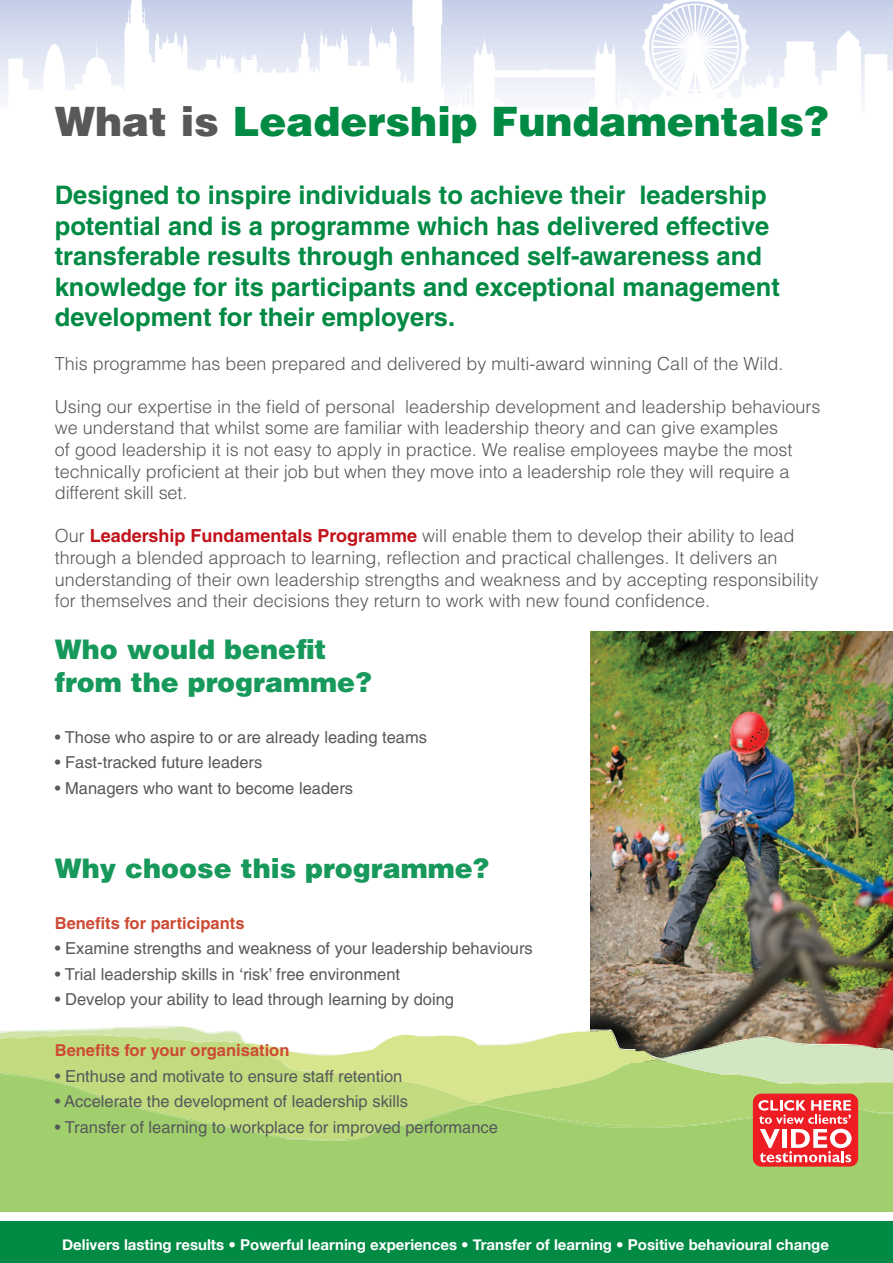
<style>
.page{position:relative;width:893px;height:1263px;background:#fff}
.page>*{position:absolute;margin:0;border:0;box-sizing:border-box;transform-origin:0 0}
.t1{font:900 40.5px "Helvetica";color:#008a43}
.t2{font:900 27px/33px "Helvetica";color:#17995b}
.t3{font:700 25.5px/30.6px "Helvetica";color:#008a43}
.t4{font:300 18px/21.6px "Helvetica";color:#57585a}
.t5{font:16.5px "Helvetica";color:#57585a}
.t6{font:700 16.5px "Helvetica";color:#cd4b34}
.t7{font:700 15px "Helvetica Neue";color:#fff}
.s1{color:#57585a}
.s2{font-weight:700;color:#c2121a}
</style>
<div class="page">
<img style="left:590px;top:631px;width:303px;height:370px">
<svg style="left:0;top:0;width:893px;height:98px"></svg>
<svg style="left:0;top:1001px;width:893px;height:211px;fill:#a1cf6e"></svg>
<div style="left:0;top:1221px;width:893px;height:42px;background:#008a43"></div>
<div style="left:753px;top:1093px;width:105px;height:73px;background:linear-gradient(to right,#ee1e23,#ee1d23);border-radius:8px"></div>
<svg style="left:0;top:1020px;width:893px;height:142px"></svg>
<h1 class="t1" style="left:55px;top:95px;width:776px"><span class="s1">What is</span> Leadership Fundamentals?</h1>
<p class="t3" style="left:55px;top:179px;width:727px">Designed to inspire individuals to achieve their leadership potential and is a programme which has delivered effective transferable results through enhanced self-awareness and knowledge for its participants and exceptional management development for their employers.</p>
<p class="t4" style="left:55px;top:352px;width:730px">This programme has been prepared and delivered by multi-award winning Call of the Wild.</p>
<p class="t4" style="left:55px;top:395px;width:767px">Using our expertise in the field of personal leadership development and leadership behaviours we understand that whilst some are familiar with leadership theory and can give examples<br>of good leadership it is not easy to apply in practice. We realise employees maybe the most technically proficient at their job but when they move into a leadership role they will require a different skill set.</p>
<p class="t4" style="left:55px;top:525px;width:765px">Our <span class="s2">Leadership Fundamentals Programme</span> will enable them to develop their ability to lead through a blended approach to learning, reflection and practical challenges. It delivers an understanding of their own leadership strengths and weakness and by accepting responsibility for themselves and their decisions they return to work with new found confidence.</p>
<h2 class="t2" style="left:55px;top:632px;width:319px">Who would benefit from the programme?</h2>
<p class="t5" style="left:55px;top:727px;width:374px">• Those who aspire to or are already leading teams</p>
<p class="t5" style="left:55px;top:753px;width:209px">• Fast-tracked future leaders</p>
<p class="t5" style="left:55px;top:778px;width:300px">• Managers who want to become leaders</p>
<h2 class="t2" style="left:55px;top:851px;width:436px">Why choose this programme?</h2>
<p class="t6" style="left:55px;top:913px;width:191px">Benefits for participants</p>
<p class="t5" style="left:55px;top:939px;width:480px">• Examine strengths and weakness of your leadership behaviours</p>
<p class="t5" style="left:55px;top:964px;width:347px">• Trial leadership skills in ‘risk’ free environment</p>
<p class="t5" style="left:55px;top:990px;width:401px">• Develop your ability to lead through learning by doing</p>
<p class="t6" style="left:55px;top:1040px;width:236px">Benefits for your organisation</p>
<p class="t5" style="left:55px;top:1066px;width:349px">• Enthuse and motivate to ensure staff retention</p>
<p class="t5" style="left:55px;top:1092px;width:355px">• Accelerate the development of leadership skills</p>
<p class="t5" style="left:55px;top:1117px;width:445px">• Transfer of learning to workplace for improved performance</p>
<p class="t7" style="left:62px;top:1235px;width:768px">Delivers lasting results • Powerful learning experiences • Transfer of learning • Positive behavioural change</p>
</div>
